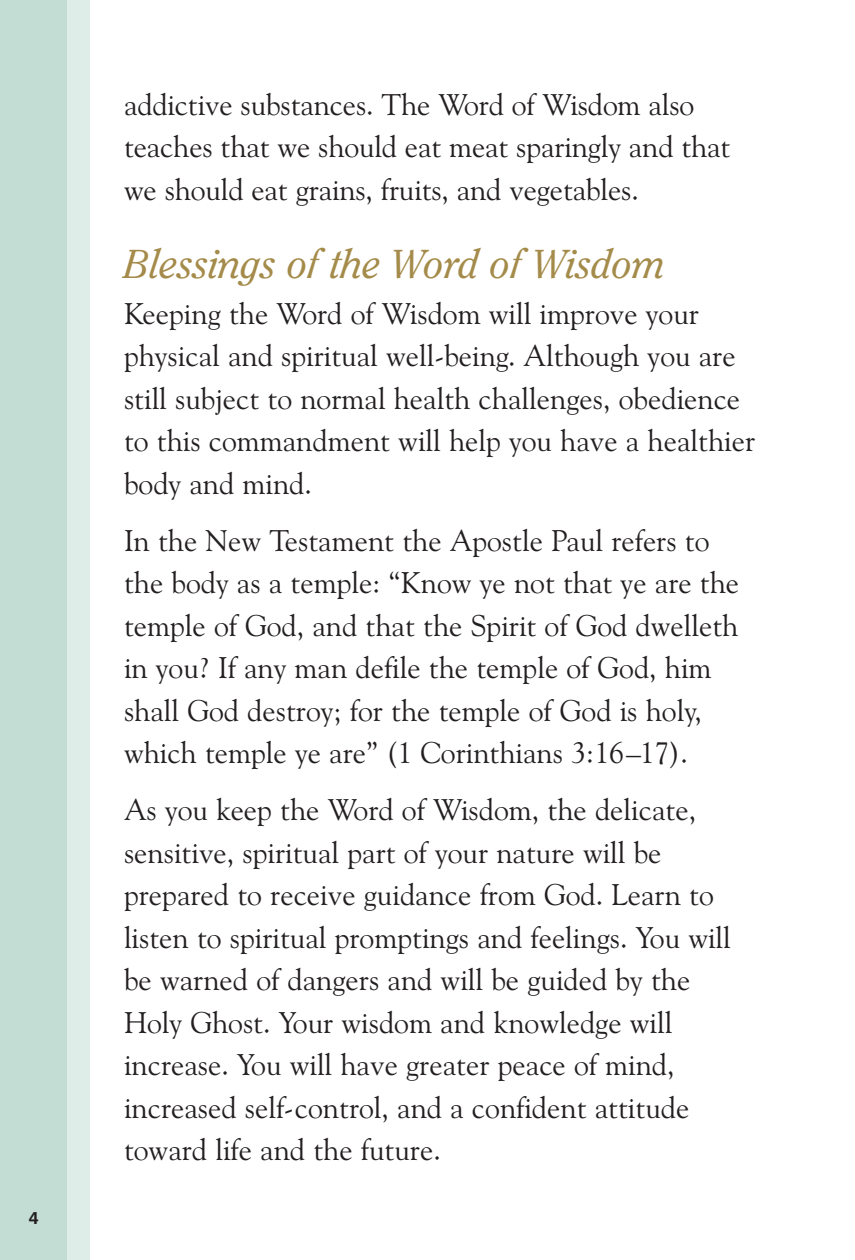
<style>
.page{position:relative;width:855px;height:1260px;background:#fff}
.page>*{position:absolute;margin:0;border:0;box-sizing:border-box;transform-origin:0 0}
.t1{font:italic 40px "Clearface IT Cby BT";color:#a48b4a}
.t2{font:30px/42.5px "Goudy Old Style BT";color:#231f20}
.t3{font:700 17.5px "Swiss 721 BT";color:#231f20}
</style>
<div class="page">
<svg style="left:0;top:0;width:90px;height:1260px;background:#c9e0d9"></svg>
<p class="t3" style="left:29px;top:1210px;width:11px">4</p>
<p class="t2" style="left:124px;top:85px;width:608px">addictive substances. The Word of Wisdom also teaches that we should eat meat sparingly and that we should eat grains, fruits, and vegetables.</p>
<h1 class="t1" style="left:124px;top:246px;width:542px">Blessings of the Word of Wisdom</h1>
<p class="t2" style="left:124px;top:294px;width:633px">Keeping the Word of Wisdom will improve your physical and spiritual well-being. Although you are still subject to normal health challenges, obedience to this commandment will help you have a healthier body and mind.</p>
<p class="t2" style="left:124px;top:521px;width:617px">In the New Testament the Apostle Paul refers to the body as a temple: “Know ye not that ye are the temple of God, and that the Spirit of God dwelleth in you? If any man defile the temple of God, him shall God destroy; for the temple of God is holy, which temple ye are” (1 Corinthians 3:16–17).</p>
<p class="t2" style="left:124px;top:791px;width:608px">As you keep the Word of Wisdom, the delicate, sensitive, spiritual part of your nature will be prepared to receive guidance from God. Learn to listen to spiritual promptings and feelings. You will be warned of dangers and will be guided by the Holy Ghost. Your wisdom and knowledge will increase. You will have greater peace of mind, increased self-control, and a confident attitude toward life and the future.</p>
</div>
